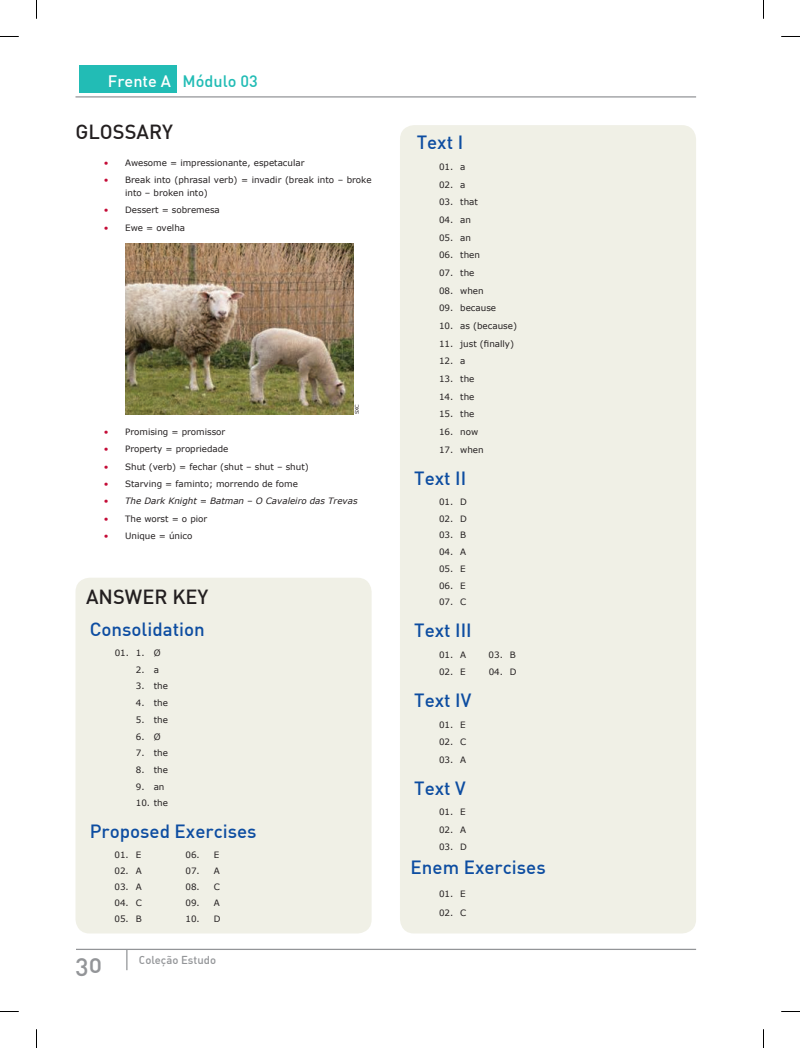
<style>
.page{position:relative;width:800px;height:1048px;background:#fff}
.page>*{position:absolute;margin:0;border:0;box-sizing:border-box;transform-origin:0 0}
.t1{font:500 25px "DIN Alternate";color:#939598}
.t2{font:500 20px "DIN";color:#231f20}
.t3{font:500 18.75px "DIN";color:#0d4da1}
.t4{font:500 16.25px "DIN";color:#22bcb5}
.t5{font:500 11.25px "DIN Alternate";color:#939598}
.t6{font:8.75px/12.5px "Verdana";color:#231f20}
.t7{font:italic 8.75px "Verdana";color:#231f20}
.t8{font:5px "Verdana";color:#231f20}
.s1{color:#fff}
.s2{color:#c40c37}
.s3{font-style:normal;color:#c40c37}
</style>
<div class="page">
<div style="left:79px;top:65px;width:97px;height:27px;background:#22bcb5"></div>
<svg style="left:126px;top:949px;width:1px;height:21px"></svg>
<hr style="left:76px;top:948px;width:620px;height:1px;background:#939598">
<hr style="left:75px;top:96px;width:621px;height:1px;background:#939598">
<img style="left:125px;top:243px;width:228px;height:171px">
<div style="left:400px;top:125px;width:296px;height:808px;background:#f0f0e6;border-radius:14px"></div>
<div style="left:75px;top:577px;width:296px;height:356px;background:#f0f0e6;border-radius:14px"></div>
<svg style="left:0;top:36px;width:19px;height:1px"></svg>
<svg style="left:781px;top:36px;width:18px;height:1px"></svg>
<svg style="left:0;top:1011px;width:19px;height:1px"></svg>
<svg style="left:781px;top:1011px;width:18px;height:1px"></svg>
<svg style="left:36px;top:0;width:1px;height:19px"></svg>
<svg style="left:36px;top:1029px;width:1px;height:18px"></svg>
<svg style="left:763px;top:0;width:1px;height:19px"></svg>
<svg style="left:763px;top:1029px;width:1px;height:18px"></svg>
<h3 class="t4" style="left:108px;top:71px;width:151px"><span class="s1">Frente A</span> Módulo 03</h3>
<h2 class="t2" style="left:75px;top:119px;width:99px">GLOSSARY</h2>
<p class="t6" style="left:104px;top:156px;width:202px"><span class="s2">•</span> Awesome = impressionante, espetacular</p>
<p class="t6" style="left:125px;top:174px;width:248px;text-indent:-21px"><span class="s2">•</span> Break into (phrasal verb) = invadir (break into – broke into – broken into)</p>
<p class="t6" style="left:104px;top:203px;width:117px"><span class="s2">•</span> Dessert = sobremesa</p>
<p class="t6" style="left:104px;top:221px;width:83px"><span class="s2">•</span> Ewe = ovelha</p>
<p class="t8" style="left:354px;top:414px;width:12px;rotate:-90deg">SXC</p>
<p class="t6" style="left:104px;top:425px;width:123px"><span class="s2">•</span> Promising = promissor</p>
<p class="t6" style="left:104px;top:442px;width:126px"><span class="s2">•</span> Property = propriedade</p>
<p class="t6" style="left:104px;top:460px;width:206px"><span class="s2">•</span> Shut (verb) = fechar (shut – shut – shut)</p>
<p class="t6" style="left:104px;top:477px;width:195px"><span class="s2">•</span> Starving = faminto; morrendo de fome</p>
<p class="t7" style="left:104px;top:495px;width:255px"><span class="s3">•</span> The Dark Knight = Batman – O Cavaleiro das Trevas</p>
<p class="t6" style="left:104px;top:511px;width:105px"><span class="s2">•</span> The worst = o pior</p>
<p class="t6" style="left:104px;top:529px;width:90px"><span class="s2">•</span> Unique = único</p>
<h2 class="t2" style="left:86px;top:584px;width:124px">ANSWER KEY</h2>
<h3 class="t3" style="left:90px;top:617px;width:117px">Consolidation</h3>
<p class="t6" style="left:115px;top:646px;width:47px">01. 1. Ø</p>
<p class="t6" style="left:136px;top:663px;width:25px">2. a</p>
<p class="t6" style="left:136px;top:679px;width:34px">3. the</p>
<p class="t6" style="left:136px;top:696px;width:34px">4. the</p>
<p class="t6" style="left:136px;top:713px;width:34px">5. the</p>
<p class="t6" style="left:136px;top:729px;width:26px">6. Ø</p>
<p class="t6" style="left:136px;top:746px;width:34px">7. the</p>
<p class="t6" style="left:136px;top:763px;width:34px">8. the</p>
<p class="t6" style="left:136px;top:779px;width:30px">9. an</p>
<p class="t6" style="left:136px;top:796px;width:34px">10. the</p>
<h3 class="t3" style="left:90px;top:819px;width:168px">Proposed Exercises</h3>
<p class="t6" style="left:114px;top:847px;width:28px">01. E</p>
<p class="t6" style="left:185px;top:847px;width:35px">06. E</p>
<p class="t6" style="left:114px;top:864px;width:29px">02. A</p>
<p class="t6" style="left:185px;top:864px;width:36px">07. A</p>
<p class="t6" style="left:114px;top:880px;width:29px">03. A</p>
<p class="t6" style="left:185px;top:880px;width:36px">08. C</p>
<p class="t6" style="left:114px;top:896px;width:29px">04. C</p>
<p class="t6" style="left:185px;top:896px;width:36px">09. A</p>
<p class="t6" style="left:114px;top:912px;width:29px">05. B</p>
<p class="t6" style="left:185px;top:912px;width:37px">10. D</p>
<h1 class="t1" style="left:75px;top:947px;width:28px">30</h1>
<p class="t5" style="left:139px;top:952px;width:79px">Coleção Estudo</p>
<h3 class="t3" style="left:416px;top:130px;width:48px">Text I</h3>
<p class="t6" style="left:439px;top:160px;width:28px">01. a</p>
<p class="t6" style="left:439px;top:178px;width:28px">02. a</p>
<p class="t6" style="left:439px;top:196px;width:40px">03. that</p>
<p class="t6" style="left:439px;top:213px;width:34px">04. an</p>
<p class="t6" style="left:439px;top:231px;width:34px">05. an</p>
<p class="t6" style="left:439px;top:249px;width:43px">06. then</p>
<p class="t6" style="left:439px;top:266px;width:37px">07. the</p>
<p class="t6" style="left:439px;top:284px;width:46px">08. when</p>
<p class="t6" style="left:439px;top:301px;width:59px">09. because</p>
<p class="t6" style="left:439px;top:319px;width:79px">10. as (because)</p>
<p class="t6" style="left:439px;top:337px;width:77px">11. just (finally)</p>
<p class="t6" style="left:439px;top:354px;width:28px">12. a</p>
<p class="t6" style="left:439px;top:372px;width:37px">13. the</p>
<p class="t6" style="left:439px;top:390px;width:37px">14. the</p>
<p class="t6" style="left:439px;top:407px;width:37px">15. the</p>
<p class="t6" style="left:439px;top:425px;width:41px">16. now</p>
<p class="t6" style="left:439px;top:443px;width:46px">17. when</p>
<h3 class="t3" style="left:414px;top:466px;width:53px">Text II</h3>
<p class="t6" style="left:439px;top:495px;width:30px">01. D</p>
<p class="t6" style="left:439px;top:512px;width:30px">02. D</p>
<p class="t6" style="left:439px;top:528px;width:29px">03. B</p>
<p class="t6" style="left:439px;top:545px;width:29px">04. A</p>
<p class="t6" style="left:439px;top:562px;width:28px">05. E</p>
<p class="t6" style="left:439px;top:578px;width:28px">06. E</p>
<p class="t6" style="left:439px;top:595px;width:29px">07. C</p>
<h3 class="t3" style="left:414px;top:618px;width:59px">Text III</h3>
<p class="t6" style="left:439px;top:648px;width:29px">01. A</p>
<p class="t6" style="left:488px;top:648px;width:29px">03. B</p>
<p class="t6" style="left:439px;top:665px;width:28px">02. E</p>
<p class="t6" style="left:488px;top:665px;width:30px">04. D</p>
<h3 class="t3" style="left:414px;top:688px;width:59px">Text IV</h3>
<p class="t6" style="left:439px;top:718px;width:28px">01. E</p>
<p class="t6" style="left:439px;top:735px;width:29px">02. C</p>
<p class="t6" style="left:439px;top:752px;width:29px">03. A</p>
<h3 class="t3" style="left:414px;top:775px;width:53px">Text V</h3>
<p class="t6" style="left:439px;top:805px;width:28px">01. E</p>
<p class="t6" style="left:439px;top:822px;width:29px">02. A</p>
<p class="t6" style="left:439px;top:840px;width:30px">03. D</p>
<h3 class="t3" style="left:410px;top:855px;width:136px">Enem Exercises</h3>
<p class="t6" style="left:439px;top:887px;width:28px">01. E</p>
<p class="t6" style="left:439px;top:906px;width:29px">02. C</p>
</div>
